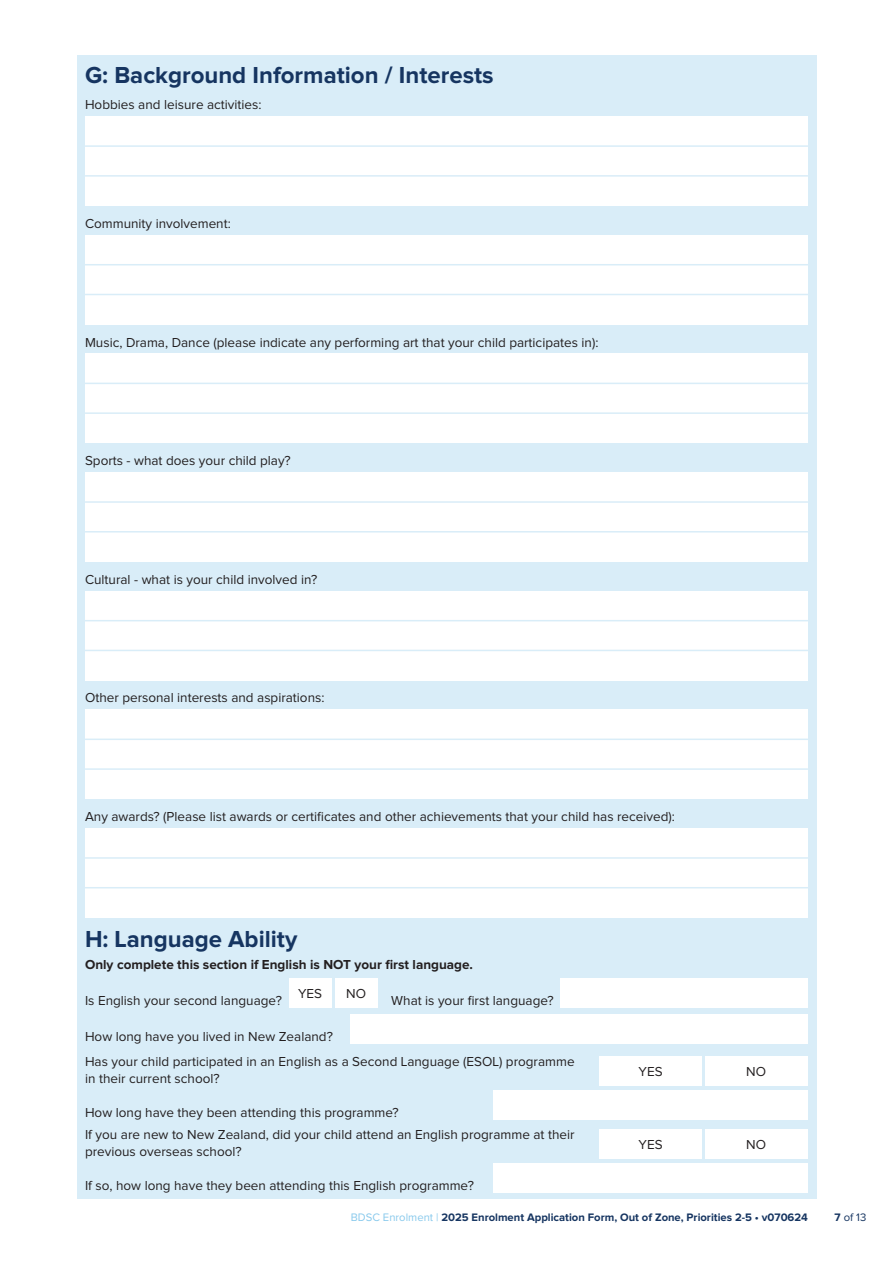
<style>
.page{position:relative;width:893px;height:1263px;background:#fff}
.page>*{position:absolute;margin:0;border:0;box-sizing:border-box;transform-origin:0 0}
.section_header{font:700 24px "Proxima Nova";color:#163561}
.body_copy{font:700 24px "Proxima Nova";color:#163561}
.body_copy-2{font:13.5px/16.5px "Proxima Nova";color:#231f20}
.body_copy-3{font:700 13.5px "Proxima Nova";color:#231f20}
.t1{font:700 11.25px "Proxima Nova";color:#163561}
.t2{font:11.25px "Proxima Nova";color:#163561}
.s1{font-weight:400;color:#88c9ec}
.s2{font-weight:700}
</style>
<div class="page">
<div style="left:77px;top:55px;width:739px;height:1144px;background:#d9edf8"></div>
<div style="left:85px;top:116px;width:723px;height:90px;background:#fff"></div>
<hr style="left:85px;top:175px;width:723px;height:2px;background:#d9edf8">
<hr style="left:85px;top:145px;width:723px;height:2px;background:#d9edf8">
<div style="left:85px;top:235px;width:723px;height:89px;background:#fff"></div>
<hr style="left:85px;top:294px;width:723px;height:1px;background:#d9edf8">
<hr style="left:85px;top:264px;width:723px;height:1px;background:#d9edf8">
<div style="left:85px;top:354px;width:723px;height:89px;background:#fff"></div>
<hr style="left:85px;top:412px;width:723px;height:2px;background:#d9edf8">
<hr style="left:85px;top:383px;width:723px;height:1px;background:#d9edf8">
<div style="left:85px;top:472px;width:723px;height:90px;background:#fff"></div>
<hr style="left:85px;top:531px;width:723px;height:1px;background:#d9edf8">
<hr style="left:85px;top:501px;width:723px;height:2px;background:#d9edf8">
<div style="left:85px;top:591px;width:723px;height:89px;background:#fff"></div>
<hr style="left:85px;top:650px;width:723px;height:1px;background:#d9edf8">
<hr style="left:85px;top:620px;width:723px;height:1px;background:#d9edf8">
<div style="left:85px;top:709px;width:723px;height:90px;background:#fff"></div>
<hr style="left:85px;top:768px;width:723px;height:2px;background:#d9edf8">
<hr style="left:85px;top:738px;width:723px;height:2px;background:#d9edf8">
<div style="left:85px;top:828px;width:723px;height:89px;background:#fff"></div>
<hr style="left:85px;top:887px;width:723px;height:1px;background:#d9edf8">
<hr style="left:85px;top:857px;width:723px;height:2px;background:#d9edf8">
<div style="left:289px;top:978px;width:42px;height:30px;background:#fff"></div>
<div style="left:335px;top:978px;width:42px;height:30px;background:#fff"></div>
<div style="left:561px;top:978px;width:247px;height:30px;background:#fff"></div>
<div style="left:350px;top:1014px;width:458px;height:30px;background:#fff"></div>
<div style="left:600px;top:1056px;width:102px;height:29px;background:#fff"></div>
<div style="left:705px;top:1056px;width:102px;height:29px;background:#fff"></div>
<div style="left:493px;top:1090px;width:315px;height:30px;background:#fff"></div>
<div style="left:600px;top:1129px;width:102px;height:29px;background:#fff"></div>
<div style="left:705px;top:1129px;width:102px;height:29px;background:#fff"></div>
<div style="left:493px;top:1163px;width:315px;height:30px;background:#fff"></div>
<p class="section_header" style="left:85px;top:64px;width:410px">G: Background Information / Interests</p>
<p class="body_copy-2" style="left:85px;top:97px;width:178px">Hobbies and leisure activities:</p>
<p class="body_copy-2" style="left:85px;top:216px;width:147px">Community involvement:</p>
<p class="body_copy-2" style="left:85px;top:334px;width:515px">Music, Drama, Dance (please indicate any performing art that your child participates in):</p>
<p class="body_copy-2" style="left:85px;top:453px;width:207px">Sports - what does your child play?</p>
<p class="body_copy-2" style="left:85px;top:572px;width:234px">Cultural - what is your child involved in?</p>
<p class="body_copy-2" style="left:85px;top:690px;width:241px">Other personal interests and aspirations:</p>
<p class="body_copy-2" style="left:85px;top:809px;width:591px">Any awards? (Please list awards or certificates and other achievements that your child has received):</p>
<p class="body_copy" style="left:85px;top:928px;width:214px">H: Language Ability</p>
<p class="body_copy-3" style="left:85px;top:958px;width:389px">Only complete this section if English is NOT your first language.</p>
<p class="body_copy-2" style="left:85px;top:993px;width:198px">Is English your second language?</p>
<p class="body_copy-2" style="left:298px;top:986px;width:26px">YES</p>
<p class="body_copy-2" style="left:346px;top:986px;width:21px">NO</p>
<p class="body_copy-2" style="left:391px;top:993px;width:164px">What is your first language?</p>
<p class="body_copy-2" style="left:85px;top:1029px;width:249px">How long have you lived in New Zealand?</p>
<p class="body_copy-2" style="left:85px;top:1054px;width:491px">Has your child participated in an English as a Second Language (ESOL) programme in their current school?</p>
<p class="body_copy-2" style="left:639px;top:1064px;width:26px">YES</p>
<p class="body_copy-2" style="left:746px;top:1064px;width:21px">NO</p>
<p class="body_copy-2" style="left:85px;top:1105px;width:315px">How long have they been attending this programme?</p>
<p class="body_copy-2" style="left:85px;top:1127px;width:491px">If you are new to New Zealand, did your child attend an English programme at their previous overseas school?</p>
<p class="body_copy-2" style="left:639px;top:1137px;width:26px">YES</p>
<p class="body_copy-2" style="left:746px;top:1137px;width:21px">NO</p>
<p class="body_copy-2" style="left:85px;top:1178px;width:390px">If so, how long have they been attending this English programme?</p>
<p class="t1" style="left:351px;top:1212px;width:459px"><span class="s1">BDSC Enrolment |</span> 2025 Enrolment Application Form, Out of Zone, Priorities 2-5 • v070624</p>
<p class="t2" style="left:835px;top:1212px;width:33px"><span class="s2">7</span> of 13</p>
</div>
